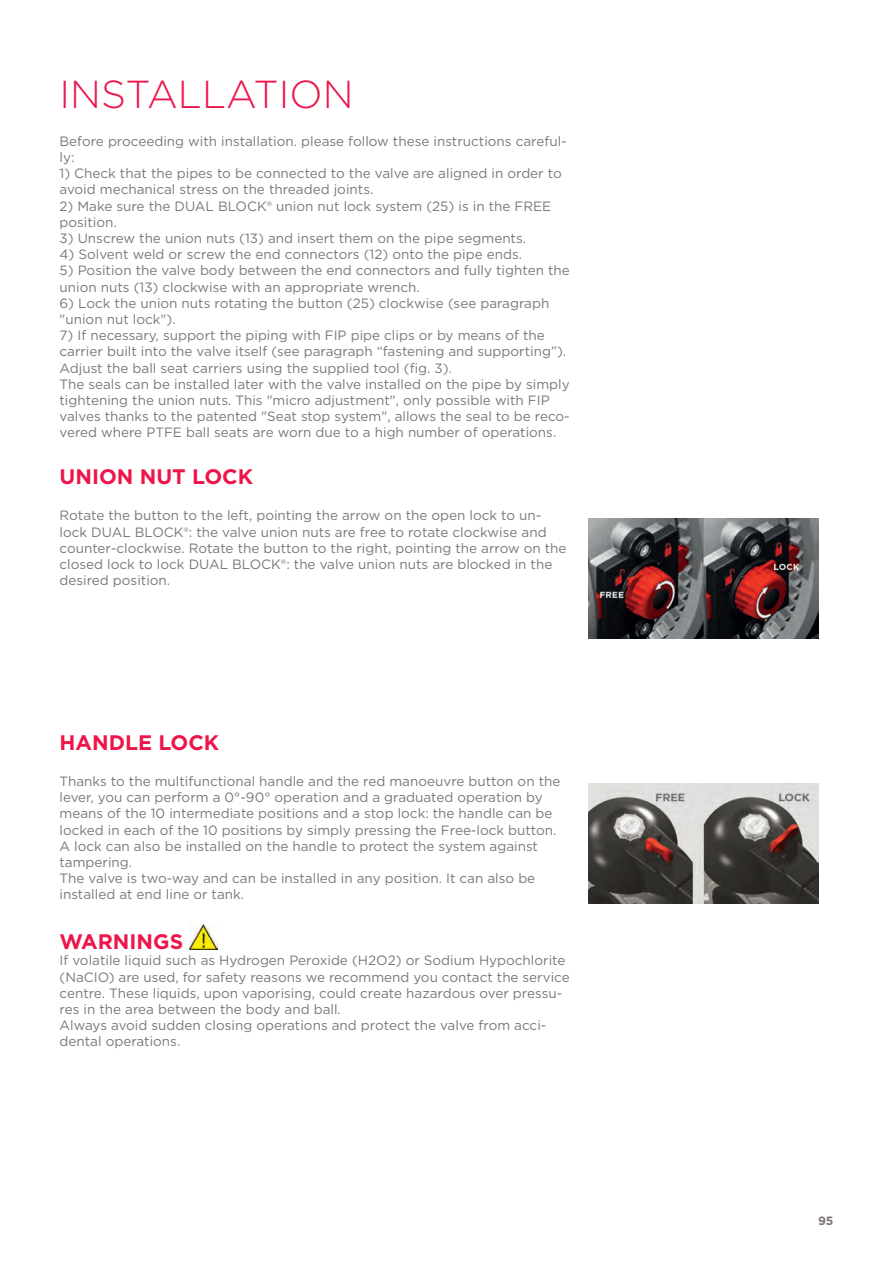
<style>
.page{position:relative;width:893px;height:1263px;background:#fff}
.page>*{position:absolute;margin:0;border:0;box-sizing:border-box;transform-origin:0 0}
.t1{font:300 39px "Gotham";color:#ed164b}
.C-10-1-Sottotitolo{font:700 21px "Gotham";color:#ed164b}
.C-11-1-Sottotitolo{font:700 21px "Gotham";color:#ed164b}
.C-10-1-Testo{font:13.5px/16.2px "Gotham";color:#7c7775}
.C-11-1-Testo{font:13.5px/16.2px "Gotham";color:#7c7775}
.t2{font:700 12px "Gotham";color:#7c7775}
</style>
<div class="page">
<img style="left:589px;top:518px;width:230px;height:120px">
<img style="left:189px;top:925px;width:29px;height:24px">
<img style="left:589px;top:783px;width:230px;height:121px">
<h1 class="t1" style="left:60px;top:70px;width:295px">INSTALLATION</h1>
<p class="C-10-1-Testo" style="left:60px;top:133px;width:509px">Before proceeding with installation. please follow these instructions careful&shy;ly:</p>
<p class="C-10-1-Testo" style="left:60px;top:165px;width:504px">1) Check that the pipes to be connected to the valve are aligned in order to avoid mechanical stress on the threaded joints.</p>
<p class="C-10-1-Testo" style="left:60px;top:197px;width:493px">2) Make sure the DUAL BLOCK® union nut lock system (25) is in the FREE position.</p>
<p class="C-10-1-Testo" style="left:60px;top:230px;width:468px">3) Unscrew the union nuts (13) and insert them on the pipe segments.</p>
<p class="C-10-1-Testo" style="left:60px;top:246px;width:464px">4) Solvent weld or screw the end connectors (12) onto the pipe ends.</p>
<p class="C-10-1-Testo" style="left:60px;top:262px;width:512px">5) Position the valve body between the end connectors and fully tighten the union nuts (13) clockwise with an appropriate wrench.</p>
<p class="C-10-1-Testo" style="left:60px;top:295px;width:491px">6) Lock the union nuts rotating the button (25) clockwise (see paragraph "union nut lock").</p>
<p class="C-10-1-Testo" style="left:60px;top:327px;width:508px">7) If necessary, support the piping with FIP pipe clips or by means of the carrier built into the valve itself (see paragraph “fastening and supporting”).</p>
<p class="C-10-1-Testo" style="left:60px;top:359px;width:394px">Adjust the ball seat carriers using the supplied tool (fig. 3).</p>
<p class="C-10-1-Testo" style="left:60px;top:376px;width:512px">The seals can be installed later with the valve installed on the pipe by simply tightening the union nuts. This "micro adjustment", only possible with FIP valves thanks to the patented "Seat stop system", allows the seal to be reco&shy;vered where PTFE ball seats are worn due to a high number of operations.</p>
<p class="C-10-1-Sottotitolo" style="left:60px;top:463px;width:195px">UNION NUT LOCK</p>
<p class="C-10-1-Testo" style="left:60px;top:507px;width:509px">Rotate the button to the left, pointing the arrow on the open lock to un&shy;lock DUAL BLOCK®: the valve union nuts are free to rotate clockwise and counter-clockwise. Rotate the button to the right, pointing the arrow on the closed lock to lock DUAL BLOCK®: the valve union nuts are blocked in the desired position.</p>
<p class="C-10-1-Sottotitolo" style="left:60px;top:728px;width:161px">HANDLE LOCK</p>
<p class="C-10-1-Testo" style="left:60px;top:773px;width:502px">Thanks to the multifunctional handle and the red manoeuvre button on the lever, you can perform a 0°-90° operation and a graduated operation by means of the 10 intermediate positions and a stop lock: the handle can be locked in each of the 10 positions by simply pressing the Free-lock button.<br>A lock can also be installed on the handle to protect the system against tampering.</p>
<p class="C-10-1-Testo" style="left:60px;top:870px;width:477px">The valve is two-way and can be installed in any position. It can also be installed at end line or tank.</p>
<p class="C-11-1-Sottotitolo" style="left:60px;top:928px;width:125px">WARNINGS</p>
<p class="C-11-1-Testo" style="left:60px;top:952px;width:512px">If volatile liquid such as Hydrogen Peroxide (H2O2) or Sodium Hypochlorite (NaCIO) are used, for safety reasons we recommend you contact the service centre. These liquids, upon vaporising, could create hazardous over pressu&shy;res in the area between the body and ball.</p>
<p class="C-11-1-Testo" style="left:60px;top:1017px;width:488px">Always avoid sudden closing operations and protect the valve from acci&shy;dental operations.</p>
<p class="t2" style="left:818px;top:1212px;width:17px">95</p>
</div>
